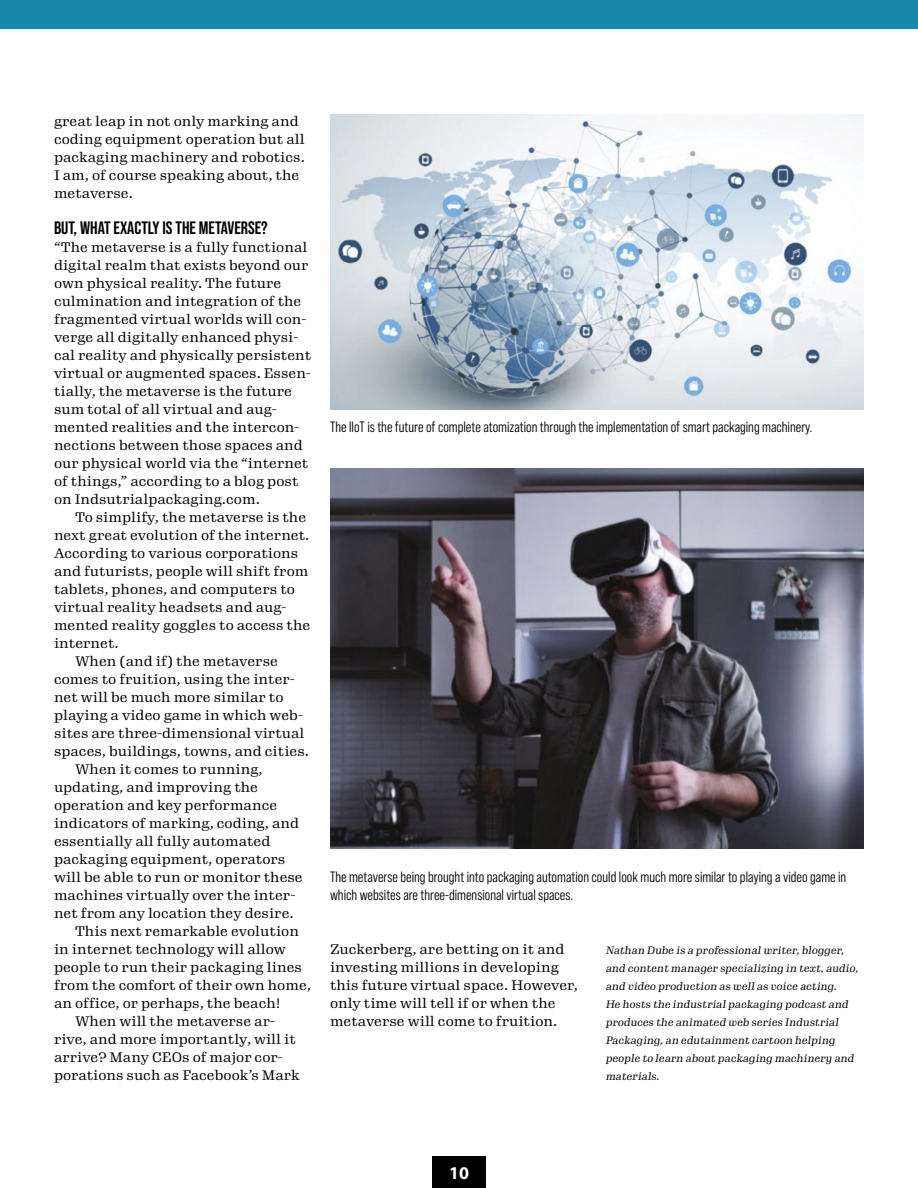
<style>
.page{position:relative;width:918px;height:1188px;background:#fff}
.page>*{position:absolute;margin:0;border:0;box-sizing:border-box;transform-origin:0 0}
.t1{font:700 18px "Bebas Neue Pro";color:#000}
.t2{font:700 18px "Myriad Pro";color:#fff}
.t3{font:15px/18px "Bebas Neue Pro Middle";color:#000}
.t4{font:13.5px/18px "Gimlet Text";color:#000}
.t5{font:italic 10.5px/18px "Gimlet Text";color:#000}
</style>
<div class="page">
<div style="left:432px;top:1156px;width:54px;height:32px;background:#000"></div>
<div style="left:0;top:0;width:918px;height:28px;background:#1688aa"></div>
<img style="left:330px;top:115px;width:534px;height:295px">
<img style="left:330px;top:469px;width:534px;height:379px">
<p class="t4" style="left:54px;top:111px;width:252px">great leap in not only marking and coding equipment operation but all packaging machinery and robotics.<br>I am, of course speaking about, the metaverse.</p>
<h1 class="t1" style="left:54px;top:217px;width:215px">BUT, WHAT EXACTLY IS THE METAVERSE?</h1>
<p class="t4" style="left:54px;top:237px;width:259px">“The metaverse is a fully functional digital realm that exists beyond our own physical reality. The future culmination and integration of the fragmented virtual worlds will con&shy;verge all digitally enhanced physi&shy;cal reality and physically persistent virtual or augmented spaces. Essen&shy;tially, the metaverse is the future sum total of all virtual and aug&shy;mented realities and the intercon&shy;nections between those spaces and our physical world via the “internet of things,” according to a blog post on Indsutrialpackaging.com.</p>
<p class="t4" style="left:75px;top:507px;width:233px">To simplify, the metaverse is the</p>
<p class="t4" style="left:54px;top:525px;width:257px">next great evolution of the internet.</p>
<p class="t4" style="left:54px;top:543px;width:246px">According to various corporations</p>
<p class="t4" style="left:54px;top:561px;width:256px">and futurists, people will shift from</p>
<p class="t4" style="left:54px;top:579px;width:243px">tablets, phones, and computers to</p>
<p class="t4" style="left:54px;top:597px;width:234px">virtual reality headsets and aug-</p>
<p class="t4" style="left:54px;top:615px;width:258px">mented reality goggles to access the</p>
<p class="t4" style="left:54px;top:633px;width:66px">internet.</p>
<p class="t4" style="left:75px;top:651px;width:204px">When (and if) the metaverse</p>
<p class="t4" style="left:54px;top:669px;width:242px">comes to fruition, using the inter-</p>
<p class="t4" style="left:54px;top:687px;width:231px">net will be much more similar to</p>
<p class="t4" style="left:54px;top:705px;width:251px">playing a video game in which web-</p>
<p class="t4" style="left:54px;top:723px;width:252px">sites are three-dimensional virtual</p>
<p class="t4" style="left:54px;top:741px;width:257px">spaces, buildings, towns, and cities.</p>
<p class="t4" style="left:75px;top:759px;width:189px">When it comes to running,</p>
<p class="t4" style="left:54px;top:777px;width:206px">updating, and improving the</p>
<p class="t4" style="left:54px;top:795px;width:225px">operation and key performance</p>
<p class="t4" style="left:54px;top:813px;width:247px">indicators of marking, coding, and</p>
<p class="t4" style="left:54px;top:831px;width:218px">essentially all fully automated</p>
<p class="t4" style="left:54px;top:849px;width:233px">packaging equipment, operators</p>
<p class="t4" style="left:54px;top:867px;width:250px">will be able to run or monitor these</p>
<p class="t4" style="left:54px;top:885px;width:243px">machines virtually over the inter-</p>
<p class="t4" style="left:54px;top:903px;width:241px">net from any location they desire.</p>
<p class="t4" style="left:75px;top:921px;width:226px">This next remarkable evolution</p>
<p class="t4" style="left:54px;top:939px;width:233px">in internet technology will allow</p>
<p class="t4" style="left:54px;top:957px;width:249px">people to run their packaging lines</p>
<p class="t4" style="left:54px;top:975px;width:259px">from the comfort of their own home,</p>
<p class="t4" style="left:54px;top:993px;width:228px">an office, or perhaps, the beach!</p>
<p class="t4" style="left:75px;top:1011px;width:202px">When will the metaverse ar-</p>
<p class="t4" style="left:54px;top:1029px;width:243px">rive, and more importantly, will it</p>
<p class="t4" style="left:54px;top:1047px;width:230px">arrive? Many CEOs of major cor-</p>
<p class="t4" style="left:54px;top:1065px;width:247px">porations such as Facebook’s Mark</p>
<p class="t3" style="left:330px;top:418px;width:484px">The IIoT is the future of complete atomization through the implementation of smart packaging machinery.</p>
<p class="t3" style="left:330px;top:868px;width:518px">The metaverse being brought into packaging automation could look much more similar to playing a video game in which websites are three-dimensional virtual spaces.</p>
<p class="t4" style="left:330px;top:939px;width:249px">Zuckerberg, are betting on it and investing millions in developing this future virtual space. However, only time will tell if or when the metaverse will come to fruition.</p>
<p class="t5" style="left:606px;top:941px;width:254px">Nathan Dube is a professional writer, blogger, and content manager specializing in text, audio, and video production as well as voice acting.<br>He hosts the industrial packaging podcast and produces the animated web series Industrial Packaging, an edutainment cartoon helping people to learn about packaging machinery and materials.</p>
<h1 class="t2" style="left:449px;top:1162px;width:21px">10</h1>
</div>
